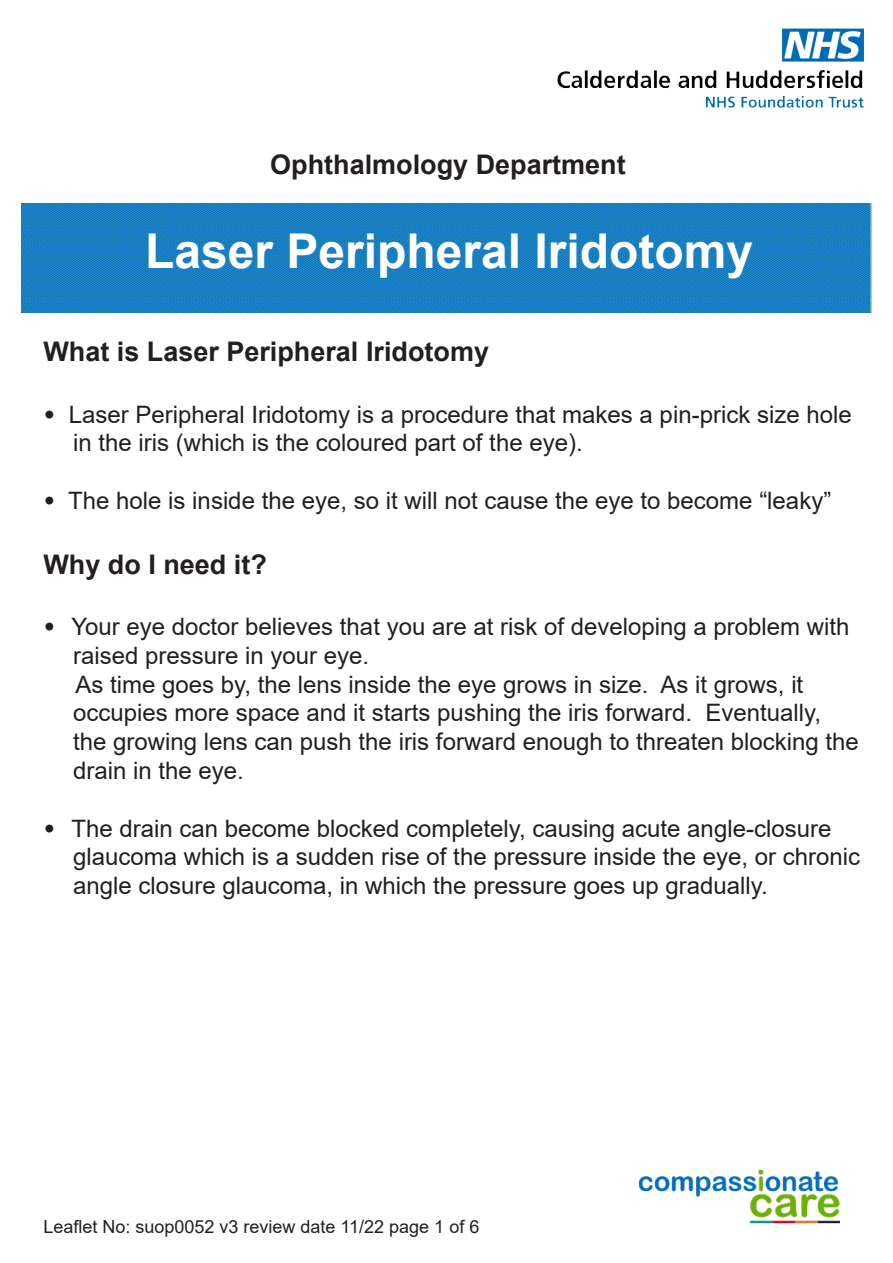
<style>
.page{position:relative;width:893px;height:1263px;background:#fff}
.page>*{position:absolute;margin:0;border:0;box-sizing:border-box;transform-origin:0 0}
.t1{font:700 48px "Arial";color:#fff}
.t2{font:700 27px "Arial";color:#231f20}
.t3{font:24px/28.8px "Arial";color:#231f20}
.t4{font:18px "Arial";color:#231f20}
.s1{font-weight:900}
</style>
<div class="page">
<img style="left:21px;top:204px;width:851px;height:108px">
<img style="left:639px;top:1169px;width:201px;height:55px">
<img style="left:557px;top:29px;width:306px;height:78px">
<p class="t2" style="left:270px;top:146px;width:357px">Ophthalmology Department</p>
<p class="t1" style="left:145px;top:218px;width:610px">Laser Peripheral Iridotomy</p>
<p class="t2" style="left:43px;top:333px;width:447px">What is Laser Peripheral Iridotomy</p>
<p class="t3" style="left:73px;top:400px;width:780px;text-indent:-30px"><span class="s1">•</span> Laser Peripheral Iridotomy is a procedure that makes a pin-prick size hole in the iris (which is the coloured part of the eye).</p>
<p class="t3" style="left:43px;top:486px;width:789px"><span class="s1">•</span> The hole is inside the eye, so it will not cause the eye to become “leaky”</p>
<p class="t2" style="left:43px;top:545px;width:225px">Why do I need it?</p>
<p class="t3" style="left:73px;top:612px;width:778px;text-indent:-30px"><span class="s1">•</span> Your eye doctor believes that you are at risk of developing a problem with raised pressure in your eye.</p>
<p class="t3" style="left:73px;top:670px;width:787px">As time goes by, the lens inside the eye grows in size. As it grows, it occupies more space and it starts pushing the iris forward. Eventually, the growing lens can push the iris forward enough to threaten blocking the drain in the eye.</p>
<p class="t3" style="left:73px;top:814px;width:789px;text-indent:-30px"><span class="s1">•</span> The drain can become blocked completely, causing acute angle-closure glaucoma which is a sudden rise of the pressure inside the eye, or chronic angle closure glaucoma, in which the pressure goes up gradually.</p>
<p class="t4" style="left:43px;top:1214px;width:437px">Leaflet No: suop0052 v3 review date 11/22 page 1 of 6</p>
</div>
